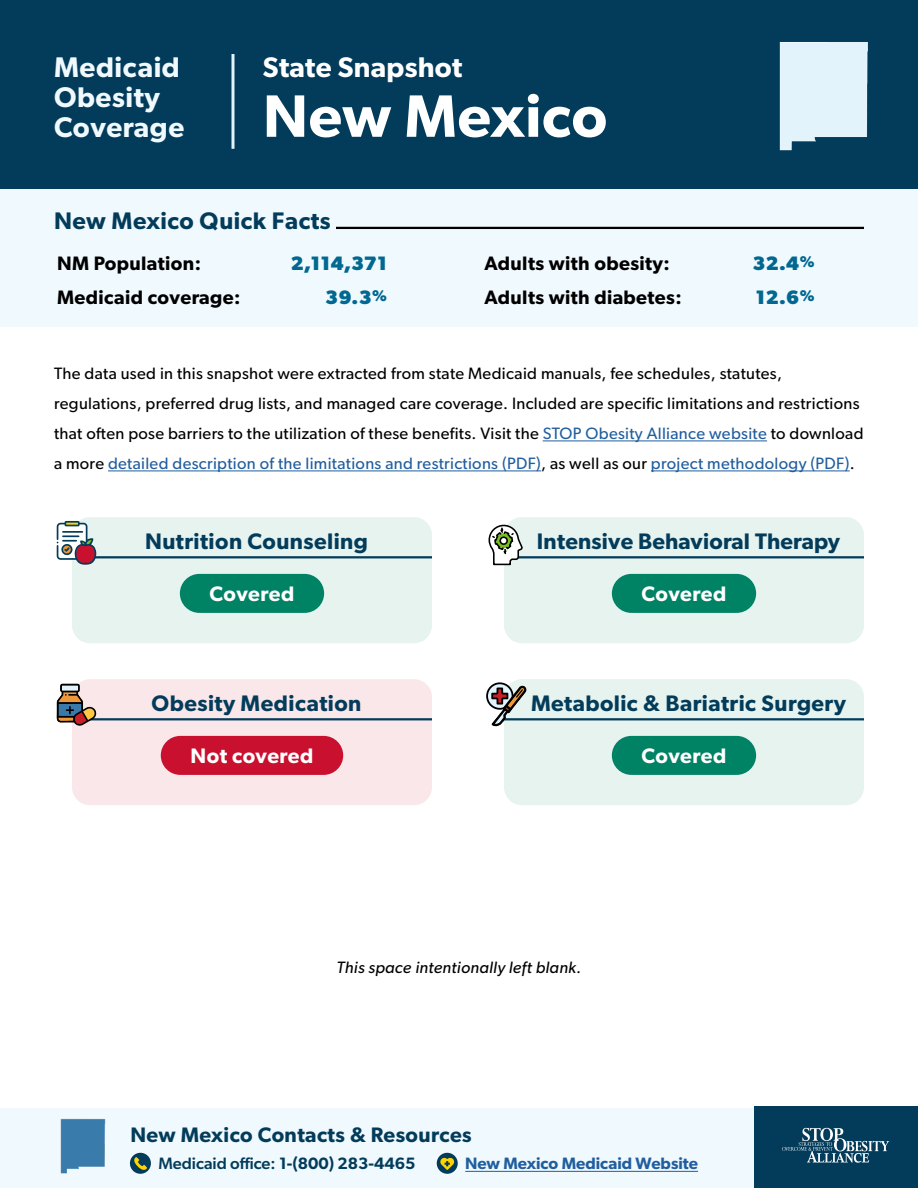
<style>
.page{position:relative;width:918px;height:1188px;background:#fff}
.page>*{position:absolute;margin:0;border:0;box-sizing:border-box;transform-origin:0 0}
.t1{font:600 60px "Gibson";letter-spacing:.01em;color:#fff}
.t2{font:600 28.5px/30px "Gibson";letter-spacing:.02em;color:#f0f9fe}
.t3{font:600 28.5px "Gibson";letter-spacing:.01em;color:#fff}
.QUick_Facts_Header{font:600 24px "Gibson";letter-spacing:.02em;color:#033c5a}
.Covered_Header{font:600 22.5px "Gibson";letter-spacing:.02em;color:#033c5a}
.Not_Covered_Header{font:600 22.5px "Gibson";letter-spacing:.02em;color:#033c5a}
.Contact_Header{font:600 21px "Gibson";letter-spacing:.02em;color:#033c5a}
.Covered-_Inline_Button{font:600 21px "Gibson";letter-spacing:.015em;color:#fff}
.Not_Covered-_Inline_Button{font:600 21px "Gibson";letter-spacing:.02em;color:#fff}
.t4{font:600 19.5px "Gibson";letter-spacing:.02em;color:#000}
.t5{font:700 19.5px "Gibson";letter-spacing:.02em;color:#006891}
.t6{font:16.5px/30px "Gibson";letter-spacing:.02em;color:#000}
.t7{font:italic 16.5px "Gibson";letter-spacing:.02em;color:#000}
.t8{font:500 16.5px "Gibson";color:#033c5a}
.t9{font:600 16.5px "Gibson";color:#215e9e}
.s1{color:#215e9e}
.s2{font-weight:600}
</style>
<div class="page">
<div style="left:0;top:0;width:918px;height:192px;background:#033c5a"></div>
<hr style="left:231px;top:54px;width:3px;height:95px;background:#e1f4fe">
<div style="left:0;top:189px;width:918px;height:138px;background:#f0f9fe"></div>
<hr style="left:54px;top:227px;width:810px;height:2px;background:#000">
<div style="left:54px;top:225px;width:282px;height:7px;background:#f0f9fe"></div>
<div style="left:72px;top:517px;width:360px;height:126px;background:#e6f3ef;border-radius:18px"></div>
<hr style="left:72px;top:556px;width:360px;height:2px;background:#033c5a">
<div style="left:180px;top:574px;width:144px;height:39px;background:#008364;border-radius:20px"></div>
<div style="left:72px;top:679px;width:360px;height:126px;background:#fae7ea;border-radius:18px"></div>
<hr style="left:72px;top:718px;width:360px;height:2px;background:#033c5a">
<div style="left:161px;top:736px;width:182px;height:39px;background:#c9102f;border-radius:19px"></div>
<svg style="left:57px;top:521px;width:39px;height:43px"></svg>
<svg style="left:57px;top:684px;width:40px;height:42px"></svg>
<div style="left:504px;top:517px;width:360px;height:126px;background:#e6f3ef;border-radius:18px"></div>
<hr style="left:504px;top:556px;width:360px;height:2px;background:#033c5a">
<div style="left:612px;top:574px;width:144px;height:39px;background:#008364;border-radius:20px"></div>
<div style="left:504px;top:679px;width:360px;height:126px;background:#e6f3ef;border-radius:18px"></div>
<hr style="left:504px;top:718px;width:360px;height:2px;background:#033c5a">
<div style="left:612px;top:736px;width:144px;height:39px;background:#008364;border-radius:20px"></div>
<svg style="left:488px;top:525px;width:36px;height:40px"></svg>
<div style="left:500px;top:537px;width:7px;height:7px;background:#fff;border-radius:50%"></div>
<div style="left:499px;top:536px;width:9px;height:9px;border:2px solid #000;border-radius:50%"></div>
<svg style="left:487px;top:683px;width:26px;height:26px"></svg>
<div style="left:486px;top:682px;width:27px;height:28px;border:2px solid #000;border-radius:50%"></div>
<svg style="left:490px;top:686px;width:36px;height:40px"></svg>
<div style="left:0;top:1108px;width:754px;height:56px;background:#f0f9fe"></div>
<div style="left:0;top:1138px;width:754px;height:50px;background:#f0f9fe"></div>
<hr style="left:465px;top:1171px;width:233px;height:1px;background:#215e9e">
<img style="left:60px;top:1118px;width:46px;height:56px">
<div style="left:130px;top:1153px;width:21px;height:21px;background:#033c5a;border-radius:50%"></div>
<svg style="left:134px;top:1157px;width:13px;height:13px"></svg>
<div style="left:437px;top:1153px;width:21px;height:21px;background:#033c5a;border-radius:50%"></div>
<svg style="left:440px;top:1157px;width:14px;height:13px"></svg>
<div style="left:754px;top:1106px;width:164px;height:82px;background:#033c5a"></div>
<svg style="left:782px;top:1128px;width:107px;height:35px"></svg>
<img style="left:779px;top:42px;width:89px;height:109px">
<hr style="left:543px;top:441px;width:224px;height:1px;background:#215e9e">
<hr style="left:108px;top:471px;width:433px;height:1px;background:#215e9e">
<hr style="left:651px;top:471px;width:199px;height:1px;background:#215e9e">
<h1 class="t2" style="left:54px;top:51px;width:132px">Medicaid<br>Obesity<br>Coverage</h1>
<h1 class="t3" style="left:263px;top:50px;width:201px">State Snapshot</h1>
<h1 class="t1" style="left:263px;top:80px;width:346px">New Mexico</h1>
<h2 class="QUick_Facts_Header" style="left:54px;top:206px;width:278px">New Mexico Quick Facts</h2>
<p class="t4" style="left:57px;top:251px;width:146px">NM Population:</p>
<p class="t5" style="left:291px;top:251px;width:98px">2,114,371</p>
<p class="t4" style="left:57px;top:286px;width:185px">Medicaid coverage:</p>
<p class="t5" style="left:325px;top:286px;width:63px">39.3<sup>%</sup></p>
<p class="t4" style="left:484px;top:251px;width:187px">Adults with obesity:</p>
<p class="t5" style="left:752px;top:251px;width:64px">32.4<sup>%</sup></p>
<p class="t4" style="left:484px;top:286px;width:199px">Adults with diabetes:</p>
<p class="t5" style="left:756px;top:286px;width:60px">12.6<sup>%</sup></p>
<p class="t6" style="left:54px;top:358px;width:811px">The data used in this snapshot were extracted from state Medicaid manuals, fee schedules, statutes, regulations, preferred drug lists, and managed care coverage. Included are specific limitations and restrictions that often pose barriers to the utilization of these benefits. Visit the <span class="s1">STOP Obesity Alliance website</span> to download a more <span class="s1">detailed description of the limitations and restrictions (PDF)</span>, as well as our <span class="s1">project methodology (PDF)</span>.</p>
<h2 class="Covered_Header" style="left:145px;top:527px;width:224px">Nutrition Counseling</h2>
<h3 class="Covered-_Inline_Button" style="left:210px;top:581px;width:86px">Covered</h3>
<h2 class="Not_Covered_Header" style="left:152px;top:689px;width:211px">Obesity Medication</h2>
<h3 class="Not_Covered-_Inline_Button" style="left:191px;top:743px;width:124px">Not covered</h3>
<h2 class="Covered_Header" style="left:537px;top:527px;width:305px">Intensive Behavioral Therapy</h2>
<h3 class="Covered-_Inline_Button" style="left:642px;top:581px;width:86px">Covered</h3>
<h2 class="Covered_Header" style="left:531px;top:689px;width:316px">Metabolic &amp; Bariatric Surgery</h2>
<h3 class="Covered-_Inline_Button" style="left:642px;top:743px;width:86px">Covered</h3>
<p class="t7" style="left:337px;top:957px;width:246px">This space intentionally left blank.</p>
<h2 class="Contact_Header" style="left:130px;top:1122px;width:343px">New Mexico Contacts &amp; Resources</h2>
<p class="t8" style="left:158px;top:1154px;width:259px">Medicaid office: <span class="s2">1-(800) 283-4465</span></p>
<p class="t9" style="left:465px;top:1154px;width:234px">New Mexico Medicaid Website</p>
</div>
